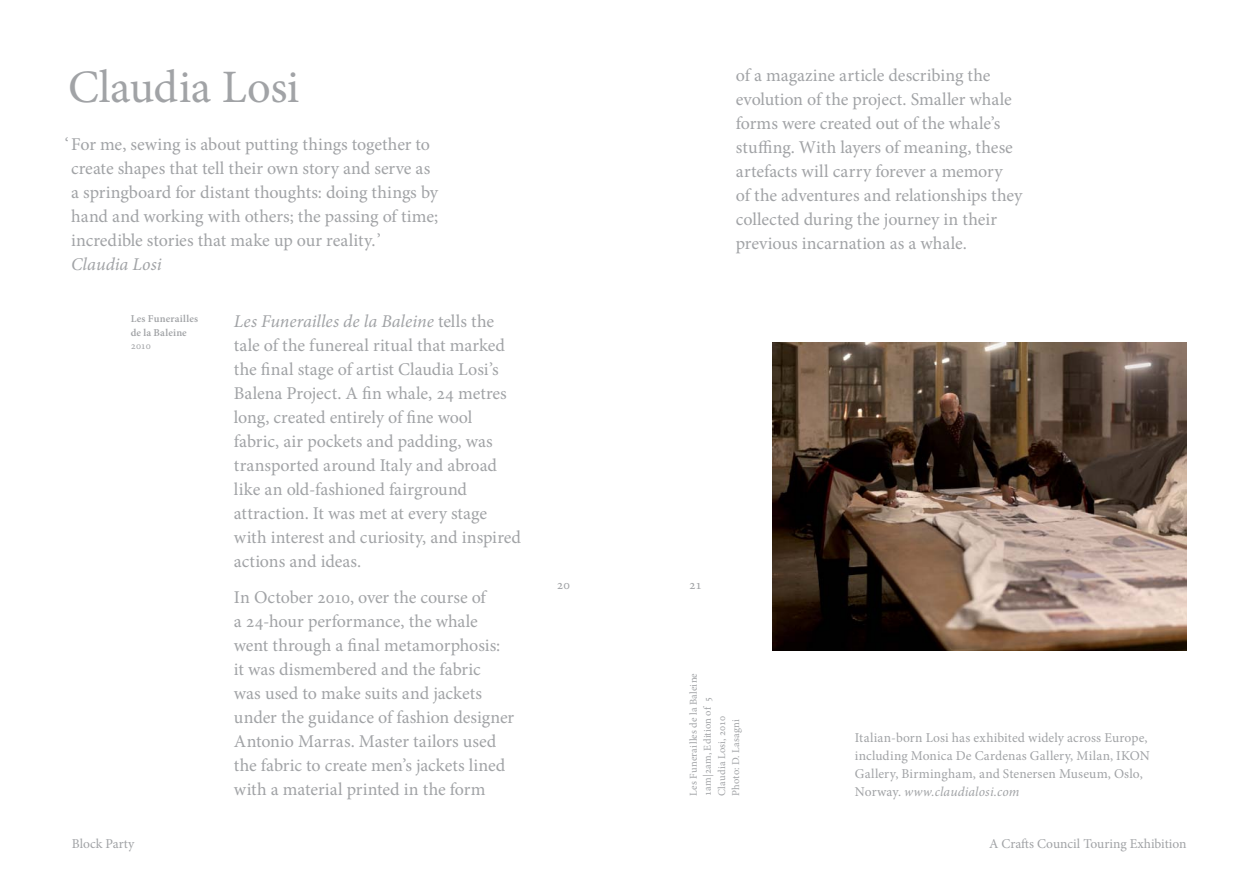
<style>
.page{position:relative;width:1259px;height:893px;background:#fff}
.page>*{position:absolute;margin:0;border:0;box-sizing:border-box;transform-origin:0 0}
.t1{font:46.5px "Minion Pro";letter-spacing:-.01em;color:#a1a3a6}
.t2{font:18px/24px "Minion Pro";letter-spacing:-.005em;color:#a1a3a6}
.t3{font:13.5px/18px "Minion Pro";letter-spacing:.005em;color:#a1a3a6}
.t4{font:10.5px "Minion Pro";letter-spacing:.015em;color:#a1a3a6}
.t5{font:600 10.5px/14.1px "Minion Pro";letter-spacing:.02em;color:#a1a3a6}
.s1{font-style:italic}
</style>
<div class="page">
<img style="left:772px;top:343px;width:414px;height:308px">
<p class="t1" style="left:68px;top:56px;width:233px">Claudia Losi</p>
<p class="t2" style="left:65px;top:132px;width:367px">‘For me, sewing is about putting things together to</p>
<p class="t2" style="left:71px;top:156px;width:368px">create shapes that tell their own story and serve as a springboard for distant thoughts: doing things by hand and working with others; the passing of time; incredible stories that make up our reality.’ <span class="s1">Claudia Losi</span></p>
<p class="t5" style="left:131px;top:311px;width:69px">Les Funerailles de la Baleine</p>
<p class="t4" style="left:131px;top:339px;width:22px">2010</p>
<p class="t2" style="left:234px;top:309px;width:288px"><span class="s1">Les Funerailles de la Baleine</span> tells the tale of the funereal ritual that marked the final stage of artist Claudia Losi’s Balena Project. A fin whale, 24 metres long, created entirely of fine wool fabric, air pockets and padding, was transported around Italy and abroad like an old-fashioned fairground attraction. It was met at every stage with interest and curiosity, and inspired actions and ideas.</p>
<p class="t2" style="left:234px;top:585px;width:282px">In October 2010, over the course of<br>a 24-hour performance, the whale went through a final metamorphosis: it was dismembered and the fabric<br>was used to make suits and jackets under the guidance of fashion designer Antonio Marras. Master tailors used the fabric to create men’s jackets lined with a material printed in the form</p>
<p class="t2" style="left:736px;top:63px;width:288px">of a magazine article describing the evolution of the project. Smaller whale forms were created out of the whale’s stuffing. With layers of meaning, these artefacts will carry forever a memory<br>of the adventures and relationships they collected during the journey in their previous incarnation as a whale.</p>
<p class="t3" style="left:557px;top:575px;width:15px">20</p>
<p class="t3" style="left:689px;top:575px;width:15px">21</p>
<p class="t4" style="left:686px;top:796px;width:124px;rotate:-90deg">Les Funerailles de la Baleine</p>
<p class="t4" style="left:700px;top:796px;width:100px;rotate:-90deg">1am|2am, Edition of 5</p>
<p class="t4" style="left:714px;top:796px;width:81px;rotate:-90deg">Claudia Losi, 2010</p>
<p class="t4" style="left:729px;top:796px;width:78px;rotate:-90deg">Photo: D. Lasagni</p>
<p class="t3" style="left:855px;top:728px;width:296px">Italian-born Losi has exhibited widely across Europe, including Monica De Cardenas Gallery, Milan, IKON Gallery, Birmingham, and Stenersen Museum, Oslo, Norway. <span class="s1">www.claudialosi.com</span></p>
<p class="t3" style="left:72px;top:835px;width:64px">Block Party</p>
<p class="t3" style="left:989px;top:835px;width:199px">A Crafts Council Touring Exhibition</p>
</div>
